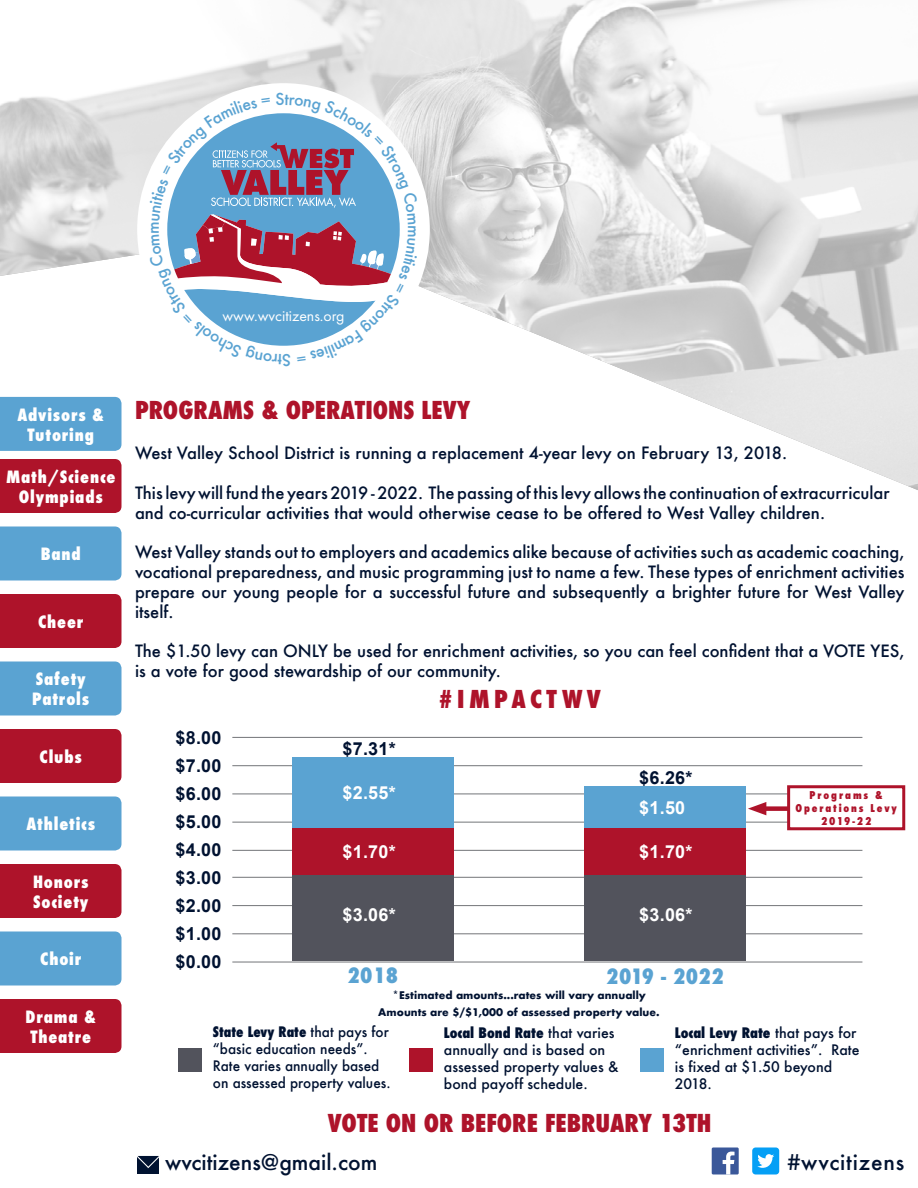
<style>
.page{position:relative;width:918px;height:1188px;background:#fff}
.page>*{position:absolute;margin:0;border:0;box-sizing:border-box;transform-origin:0 0}
.t1{font:800 condensed 24px "Futura";color:#ae132a}
.t2{font:800 condensed 24px "Futura";letter-spacing:.18em;color:#ae132a}
.t3{font:500 21px "Futura";color:#001231}
.t4{font:500 21px "Futura";letter-spacing:.04em;color:#001231}
.t5{font:800 condensed 20.55px "Futura";letter-spacing:.02em;color:#5aa3d2}
.t6{font:700 18px "Arial";letter-spacing:.015em;color:#001231}
.t7{font:700 18px "Arial";letter-spacing:.015em;color:#fff}
.t8{font:500 16.5px/19.8px "Futura";color:#001231}
.t9{font:800 condensed 16.5px/19.8px "Futura";letter-spacing:.05em;color:#fff}
.t10{font:15.75px "Futura PT";color:#fff}
.t11{font:500 14.1px/17px "Futura";color:#001231}
.t12{font:500 14.1px/17px "Futura";color:#001231;scale:.96 1}
.t13{font:800 condensed 10.5px/12.6px "Futura";letter-spacing:.18em;color:#ae132a;text-align:center}
.t14{font:700 10.2px "Futura";color:#001231}
.s1{font-weight:800;font-stretch:condensed}
</style>
<div class="page">
<img style="left:0;top:0;width:918px;height:490px">
<div style="left:0;top:526px;width:122px;height:54px;background:#5aa3d2"></div>
<div style="left:0;top:932px;width:122px;height:54px;background:#5aa3d2"></div>
<div style="left:0;top:594px;width:122px;height:54px;background:#ae132a"></div>
<div style="left:0;top:999px;width:122px;height:54px;background:#ae132a"></div>
<div style="left:0;top:397px;width:122px;height:54px;background:#5aa3d2"></div>
<div style="left:0;top:729px;width:122px;height:54px;background:#ae132a"></div>
<div style="left:0;top:864px;width:122px;height:54px;background:#ae132a"></div>
<div style="left:0;top:459px;width:122px;height:54px;background:#ae132a"></div>
<div style="left:0;top:662px;width:122px;height:54px;background:#5aa3d2"></div>
<div style="left:0;top:796px;width:122px;height:54px;background:#5aa3d2"></div>
<div style="left:141px;top:87px;width:285px;height:285px;background:#fff;border-radius:50%"></div>
<div style="left:712px;top:1148px;width:27px;height:26px;background:#3b589a"></div>
<svg style="left:723px;top:1152px;width:12px;height:22px"></svg>
<div style="left:752px;top:1148px;width:27px;height:26px;background:#059ff5;border-radius:3px"></div>
<svg style="left:757px;top:1154px;width:17px;height:14px"></svg>
<div style="left:138px;top:1156px;width:21px;height:17px;background:#001231"></div>
<svg style="left:137px;top:1155px;width:22px;height:13px"></svg>
<hr style="left:232px;top:737px;width:630px;height:1px;background:#808285">
<hr style="left:232px;top:765px;width:630px;height:1px;background:#808285">
<hr style="left:232px;top:793px;width:630px;height:1px;background:#808285">
<hr style="left:232px;top:822px;width:630px;height:1px;background:#808285">
<hr style="left:232px;top:850px;width:630px;height:1px;background:#808285">
<hr style="left:232px;top:877px;width:630px;height:1px;background:#808285">
<hr style="left:232px;top:905px;width:630px;height:1px;background:#808285">
<hr style="left:232px;top:933px;width:630px;height:1px;background:#808285">
<hr style="left:232px;top:961px;width:630px;height:2px;background:#808285">
<div style="left:584px;top:828px;width:162px;height:47px;background:#ae132a"></div>
<div style="left:292px;top:828px;width:162px;height:47px;background:#ae132a"></div>
<div style="left:584px;top:787px;width:162px;height:41px;background:#5aa3d2"></div>
<div style="left:292px;top:757px;width:162px;height:71px;background:#5aa3d2"></div>
<div style="left:584px;top:875px;width:162px;height:86px;background:#52535c"></div>
<div style="left:292px;top:875px;width:162px;height:86px;background:#52535c"></div>
<div style="left:178px;top:1048px;width:23px;height:23px;background:#52535c"></div>
<div style="left:409px;top:1049px;width:23px;height:23px;background:#ae132a"></div>
<div style="left:640px;top:1049px;width:23px;height:23px;background:#5aa3d2"></div>
<div style="left:759px;top:806px;width:43px;height:5px;background:#ae132a"></div>
<svg style="left:748px;top:802px;width:18px;height:13px"></svg>
<div style="left:789px;top:787px;width:115px;height:42px;background:#fff"></div>
<div style="left:787px;top:785px;width:118px;height:45px;border:3px solid #ae132a"></div>
<svg style="left:150px;top:93px;width:267px;height:273px"></svg>
<p class="t10" style="left:223px;top:306px;width:123px">www.wvcitizens.org</p>
<p class="t9" style="left:17px;top:405px;width:88px;text-align:center">Advisors &amp;<br>Tutoring</p>
<p class="t9" style="left:6px;top:467px;width:111px;text-align:center">Math/Science<br>Olympiads</p>
<p class="t9" style="left:41px;top:544px;width:42px">Band</p>
<p class="t9" style="left:38px;top:612px;width:47px">Cheer</p>
<p class="t9" style="left:32px;top:669px;width:58px">Safety<br>Patrols</p>
<p class="t9" style="left:40px;top:747px;width:44px">Clubs</p>
<p class="t9" style="left:26px;top:814px;width:70px">Athletics</p>
<p class="t9" style="left:33px;top:872px;width:57px">Honors<br>Society</p>
<p class="t9" style="left:40px;top:949px;width:43px">Choir</p>
<p class="t9" style="left:26px;top:1007px;width:72px">Drama &amp;<br>Theatre</p>
<h1 class="t1" style="left:135px;top:393px;width:337px">PROGRAMS &amp; OPERATIONS LEVY</h1>
<p class="t8" style="left:135px;top:443px;width:654px">West Valley School District is running a replacement 4-year levy on February 13, 2018.</p>
<p class="t8" style="left:135px;top:482px;width:756px">This levy will fund the years 2019 - 2022. The passing of this levy allows the continuation of extracurricular and co-curricular activities that would otherwise cease to be offered to West Valley children.</p>
<p class="t8" style="left:135px;top:542px;width:771px;text-align:justify">West Valley stands out to employers and academics alike because of activities such as academic coaching, vocational preparedness, and music programming just to name a few. These types of enrichment activities prepare our young people for a successful future and subsequently a brighter future for West Valley itself.</p>
<p class="t8" style="left:135px;top:641px;width:771px">The $1.50 levy can ONLY be used for enrichment activities, so you can feel confident that a VOTE YES, is a vote for good stewardship of our community.</p>
<p class="t6" style="left:176px;top:726px;width:48px">$8.00</p>
<p class="t6" style="left:176px;top:754px;width:48px">$7.00</p>
<p class="t6" style="left:176px;top:782px;width:48px">$6.00</p>
<p class="t6" style="left:176px;top:810px;width:48px">$5.00</p>
<p class="t6" style="left:176px;top:838px;width:48px">$4.00</p>
<p class="t6" style="left:176px;top:866px;width:48px">$3.00</p>
<p class="t6" style="left:176px;top:894px;width:48px">$2.00</p>
<p class="t6" style="left:176px;top:922px;width:48px">$1.00</p>
<p class="t6" style="left:176px;top:950px;width:48px">$0.00</p>
<p class="t6" style="left:343px;top:737px;width:55px">$7.31*</p>
<p class="t7" style="left:343px;top:780px;width:55px">$2.55*</p>
<p class="t7" style="left:343px;top:840px;width:55px">$1.70*</p>
<p class="t7" style="left:343px;top:903px;width:55px">$3.06*</p>
<h1 class="t2" style="left:439px;top:683px;width:164px">#IMPACTWV</h1>
<p class="t6" style="left:639px;top:766px;width:55px">$6.26*</p>
<p class="t7" style="left:639px;top:795px;width:48px">$1.50</p>
<p class="t7" style="left:639px;top:840px;width:55px">$1.70*</p>
<p class="t7" style="left:639px;top:903px;width:55px">$3.06*</p>
<p class="t5" style="left:348px;top:961px;width:52px">2018</p>
<p class="t5" style="left:606px;top:963px;width:119px">2019 - 2022</p>
<p class="t14" style="left:378px;top:1005px;width:283px">Amounts are $/$1,000 of assessed property value.</p>
<p class="t14" style="left:392px;top:988px;width:255px">*Estimated amounts...rates will vary annually</p>
<p class="t13" style="left:795px;top:789px;width:103px">Programs &amp;<br>Operations Levy<br>2019-22</p>
<p class="t12" style="left:213px;top:1023px;width:187px"><span class="s1">State Levy Rate</span> that pays for “basic education needs”.<br>Rate varies annually based on assessed property values.</p>
<p class="t11" style="left:675px;top:1024px;width:186px"><span class="s1">Local Levy Rate</span> that pays for “enrichment activities”. Rate is fixed at $1.50 beyond<br>2018.</p>
<p class="t11" style="left:444px;top:1024px;width:176px"><span class="s1">Local Bond Rate</span> that varies annually and is based on assessed property values &amp; bond payoff schedule.</p>
<h1 class="t1" style="left:328px;top:1107px;width:385px">VOTE ON OR BEFORE FEBRUARY 13TH</h1>
<p class="t3" style="left:165px;top:1148px;width:214px">wvcitizens@gmail.com</p>
<p class="t4" style="left:787px;top:1148px;width:118px">#wvcitizens</p>
</div>
